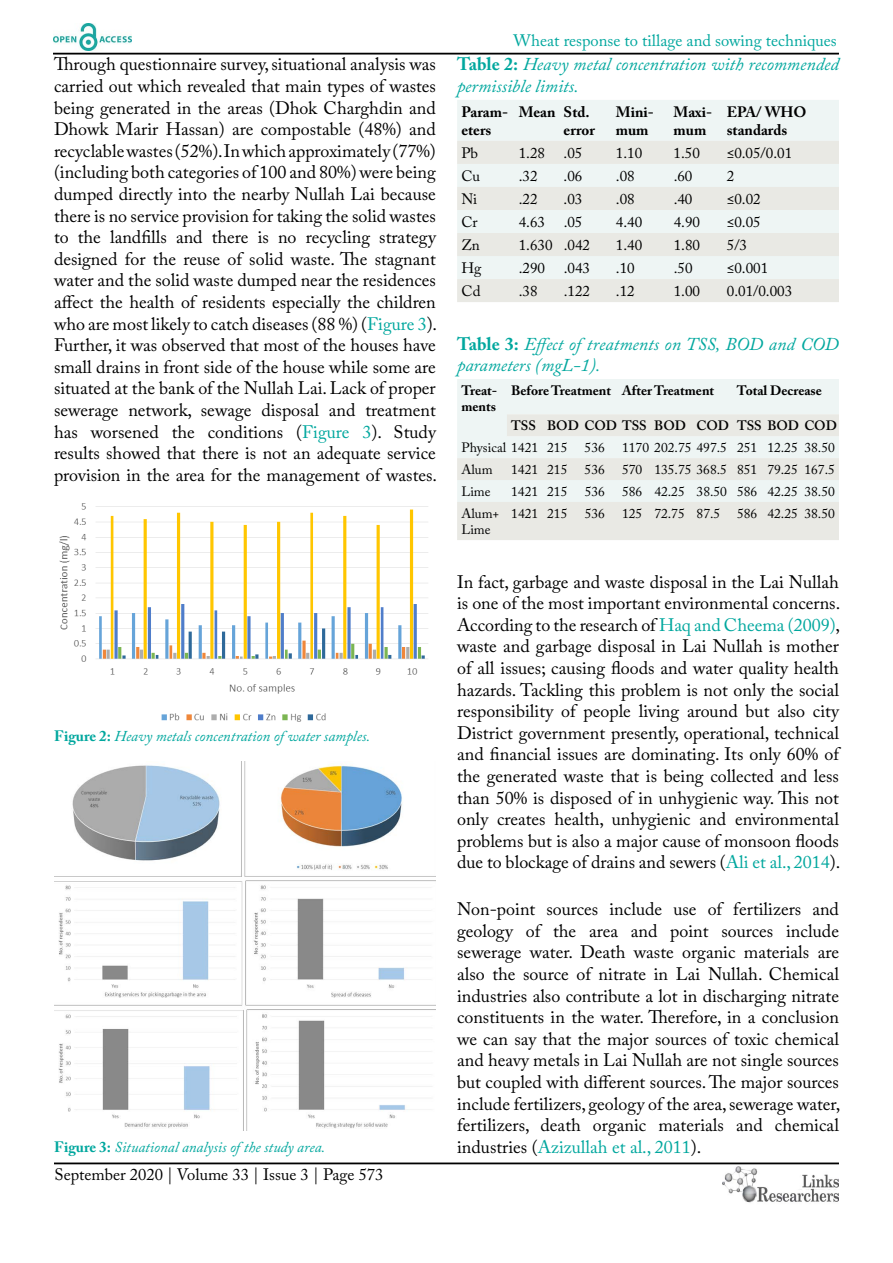
<style>
.page{position:relative;width:893px;height:1263px;background:#fff}
.page>*{position:absolute;margin:0;border:0;box-sizing:border-box;transform-origin:0 0}
.t1{font:18px/21.6px "Adobe Caslon Pro";color:#000;text-align:justify}
.t2{font:italic 18px/21.6px "Adobe Caslon Pro";color:#00a79e}
.t3{font:16.5px "Adobe Caslon Pro";color:#00a79e}
.t4{font:16.5px "Adobe Caslon Pro";color:#000}
.t5{font:15px "Adobe Caslon Pro";color:#000}
.t6{font:italic 15px "Adobe Caslon Pro";color:#00a79e}
.t7{font:700 15px/18px "Adobe Caslon Pro";color:#000}
.t8{font:13.5px/16.2px "Adobe Caslon Pro";color:#000}
.t9{font:700 13.5px/16.2px "Adobe Caslon Pro";color:#000}
.t10{font:600 13.5px "Adobe Caslon Pro";color:#000}
.s1{color:#00a79e}
.s2{font-weight:700;font-style:normal}
</style>
<div class="page">
<hr style="left:53px;top:53px;width:786px;height:2px;background:#000">
<hr style="left:54px;top:1162px;width:785px;height:2px;background:#000">
<img style="left:722px;top:1166px;width:117px;height:37px">
<img style="left:53px;top:24px;width:78px;height:27px">
<img style="left:59px;top:503px;width:369px;height:219px">
<img style="left:54px;top:762px;width:382px;height:368px">
<div style="left:457px;top:100px;width:382px;height:41px;background:#eef5f4"></div>
<svg style="left:457px;top:141px;width:382px;height:161px;background:#ebeeea"></svg>
<div style="left:457px;top:379px;width:382px;height:35px;background:#eef5f4"></div>
<svg style="left:457px;top:414px;width:382px;height:126px;background:#eaede9"></svg>
<p class="t1" style="left:54px;top:53px;width:385px">Through questionnaire survey, situational analysis was carried out which revealed that main types of wastes being generated in the areas (Dhok Charghdin and Dhowk Marir Hassan) are compostable (48%) and recyclable wastes (52%). In which approximately (77%) (including both categories of 100 and 80%) were being dumped directly into the nearby Nullah Lai because there is no service provision for taking the solid wastes to the landfills and there is no recycling strategy designed for the reuse of solid waste. The stagnant water and the solid waste dumped near the residences affect the health of residents especially the children who are most likely to catch diseases (88 %) (<span class="s1">Figure 3</span>).<br>Further, it was observed that most of the houses have small drains in front side of the house while some are situated at the bank of the Nullah Lai. Lack of proper sewerage network, sewage disposal and treatment has worsened the conditions (<span class="s1">Figure 3</span>). Study results showed that there is not an adequate service provision in the area for the management of wastes.</p>
<p class="t6" style="left:54px;top:727px;width:318px"><span class="s2">Figure 2:</span> Heavy metals concentration of water samples.</p>
<p class="t6" style="left:54px;top:1138px;width:273px"><span class="s2">Figure 3:</span> Situational analysis of the study area.</p>
<p class="t4" style="left:54px;top:1165px;width:331px">September 2020 | Volume 33 | Issue 3 | Page 573</p>
<p class="t3" style="left:513px;top:31px;width:325px">Wheat response to tillage and sowing techniques</p>
<p class="t2" style="left:457px;top:53px;width:383px"><span class="s2">Table 2:</span> Heavy metal concentration with recommended permissible limits.</p>
<p class="t7" style="left:461px;top:103px;width:48px">Param&shy;eters</p>
<p class="t7" style="left:564px;top:103px;width:33px;text-indent:-45px">Mean Std. error</p>
<p class="t7" style="left:616px;top:103px;width:40px">Mini&shy;mum</p>
<p class="t7" style="left:674px;top:103px;width:40px">Maxi&shy;mum</p>
<p class="t7" style="left:727px;top:103px;width:81px">EPA/ WHO standards</p>
<p class="t5" style="left:461px;top:144px;width:18px">Pb</p>
<p class="t5" style="left:519px;top:144px;width:65px">1.28 .05</p>
<p class="t5" style="left:616px;top:144px;width:28px">1.10</p>
<p class="t5" style="left:674px;top:144px;width:28px">1.50</p>
<p class="t5" style="left:727px;top:144px;width:67px">≤0.05/0.01</p>
<p class="t5" style="left:461px;top:167px;width:20px">Cu</p>
<p class="t5" style="left:519px;top:167px;width:20px">.32</p>
<p class="t5" style="left:564px;top:167px;width:20px">.06</p>
<p class="t5" style="left:616px;top:167px;width:20px">.08</p>
<p class="t5" style="left:674px;top:167px;width:20px">.60</p>
<p class="t5" style="left:727px;top:167px;width:9px">2</p>
<p class="t5" style="left:461px;top:190px;width:17px">Ni</p>
<p class="t5" style="left:519px;top:190px;width:20px">.22</p>
<p class="t5" style="left:564px;top:190px;width:20px">.03</p>
<p class="t5" style="left:616px;top:190px;width:20px">.08</p>
<p class="t5" style="left:674px;top:190px;width:20px">.40</p>
<p class="t5" style="left:727px;top:190px;width:35px">≤0.02</p>
<p class="t5" style="left:461px;top:213px;width:18px">Cr</p>
<p class="t5" style="left:519px;top:213px;width:65px">4.63 .05</p>
<p class="t5" style="left:616px;top:213px;width:28px">4.40</p>
<p class="t5" style="left:674px;top:213px;width:28px">4.90</p>
<p class="t5" style="left:727px;top:213px;width:35px">≤0.05</p>
<p class="t5" style="left:461px;top:236px;width:20px">Zn</p>
<p class="t5" style="left:519px;top:236px;width:73px">1.630 .042</p>
<p class="t5" style="left:616px;top:236px;width:28px">1.40</p>
<p class="t5" style="left:674px;top:236px;width:28px">1.80</p>
<p class="t5" style="left:727px;top:236px;width:22px">5/3</p>
<p class="t5" style="left:461px;top:259px;width:22px">Hg</p>
<p class="t5" style="left:519px;top:259px;width:73px">.290 .043</p>
<p class="t5" style="left:616px;top:259px;width:20px">.10</p>
<p class="t5" style="left:674px;top:259px;width:20px">.50</p>
<p class="t5" style="left:727px;top:259px;width:43px">≤0.001</p>
<p class="t5" style="left:461px;top:282px;width:21px">Cd</p>
<p class="t5" style="left:519px;top:282px;width:20px">.38</p>
<p class="t5" style="left:564px;top:282px;width:28px">.122</p>
<p class="t5" style="left:616px;top:282px;width:20px">.12</p>
<p class="t5" style="left:674px;top:282px;width:28px">1.00</p>
<p class="t5" style="left:727px;top:282px;width:67px">0.01/0.003</p>
<p class="t2" style="left:457px;top:333px;width:383px"><span class="s2">Table 3:</span> Effect of treatments on TSS, BOD and COD parameters (mgL-1).</p>
<p class="t9" style="left:461px;top:382px;width:37px">Treat&shy;ments</p>
<p class="t9" style="left:511px;top:382px;width:205px">Before Treatment After Treatment</p>
<p class="t9" style="left:737px;top:382px;width:86px">Total Decrease</p>
<p class="t10" style="left:511px;top:418px;width:327px">TSS BOD COD TSS BOD COD TSS BOD COD</p>
<p class="t8" style="left:461px;top:439px;width:108px">Physical 1421 215</p>
<p class="t8" style="left:585px;top:439px;width:22px">536</p>
<p class="t8" style="left:622px;top:439px;width:214px">1170 202.75 497.5 251 12.25 38.50</p>
<p class="t8" style="left:461px;top:461px;width:33px">Alum</p>
<p class="t8" style="left:511px;top:461px;width:58px">1421 215</p>
<p class="t8" style="left:585px;top:461px;width:22px">536</p>
<p class="t8" style="left:622px;top:461px;width:214px">570 135.75 368.5 851 79.25 167.5</p>
<p class="t8" style="left:461px;top:483px;width:31px">Lime</p>
<p class="t8" style="left:511px;top:483px;width:58px">1421 215</p>
<p class="t8" style="left:585px;top:483px;width:22px">536</p>
<p class="t8" style="left:622px;top:483px;width:214px">586 42.25 38.50 586 42.25 38.50</p>
<p class="t8" style="left:461px;top:505px;width:39px">Alum+<br>Lime</p>
<p class="t8" style="left:511px;top:505px;width:58px">1421 215</p>
<p class="t8" style="left:585px;top:505px;width:22px">536</p>
<p class="t8" style="left:622px;top:505px;width:214px">125 72.75 87.5 586 42.25 38.50</p>
<p class="t1" style="left:457px;top:570px;width:385px">In fact, garbage and waste disposal in the Lai Nullah is one of the most important environmental concerns.<br>According to the research of <span class="s1">Haq and Cheema (2009)</span>, waste and garbage disposal in Lai Nullah is mother of all issues; causing floods and water quality health hazards. Tackling this problem is not only the social responsibility of people living around but also city District government presently, operational, technical and financial issues are dominating. Its only 60% of the generated waste that is being collected and less than 50% is disposed of in unhygienic way. This not only creates health, unhygienic and environmental problems but is also a major cause of monsoon floods due to blockage of drains and sewers (<span class="s1">Ali et al., 2014</span>).</p>
<p class="t1" style="left:457px;top:898px;width:385px">Non-point sources include use of fertilizers and geology of the area and point sources include sewerage water. Death waste organic materials are also the source of nitrate in Lai Nullah. Chemical industries also contribute a lot in discharging nitrate constituents in the water. Therefore, in a conclusion we can say that the major sources of toxic chemical and heavy metals in Lai Nullah are not single sources but coupled with different sources. The major sources include fertilizers, geology of the area, sewerage water, fertilizers, death organic materials and chemical industries (<span class="s1">Azizullah et al., 2011</span>).</p>
</div>
